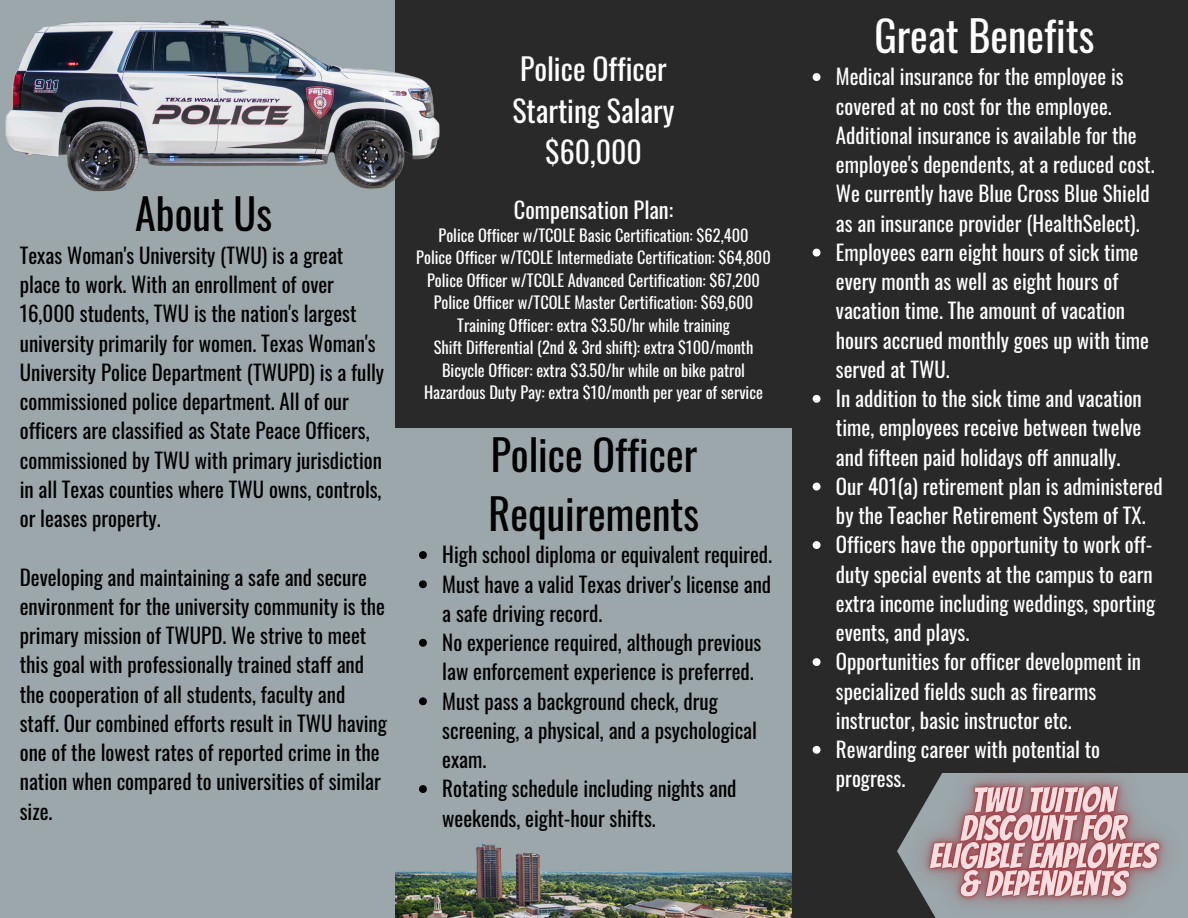
<style>
.page{position:relative;width:1188px;height:918px;background:#9ba7ab}
.page>*{position:absolute;margin:0;border:0;box-sizing:border-box;transform-origin:0 0}
.t1{font:42px/58.5px "Oswald";color:#000}
.t2{font:42px "Oswald";color:#fff}
.t3{font:29.85px/41.7px "Oswald";color:#fff;text-align:center}
.t4{font:22.35px "Oswald";color:#fff}
.t5{font:21px/29.2px "Oswald";color:#000}
.t6{font:21px/29.2px "Oswald";color:#fff}
.t7{font:16.35px "Oswald";color:#fff}
</style>
<div class="page">
<img style="left:396px;top:843px;width:396px;height:75px">
<div style="left:792px;top:0;width:396px;height:918px;background:#292929"></div>
<svg style="left:813px;top:73px;width:8px;height:8px"></svg>
<svg style="left:813px;top:249px;width:8px;height:7px"></svg>
<svg style="left:813px;top:395px;width:8px;height:8px"></svg>
<svg style="left:813px;top:483px;width:8px;height:7px"></svg>
<svg style="left:813px;top:541px;width:8px;height:8px"></svg>
<svg style="left:813px;top:658px;width:8px;height:8px"></svg>
<svg style="left:813px;top:746px;width:8px;height:8px"></svg>
<svg style="left:419px;top:551px;width:8px;height:8px"></svg>
<svg style="left:419px;top:580px;width:8px;height:8px"></svg>
<svg style="left:419px;top:639px;width:8px;height:8px"></svg>
<svg style="left:419px;top:697px;width:8px;height:8px"></svg>
<svg style="left:419px;top:785px;width:8px;height:8px"></svg>
<div style="left:396px;top:0;width:396px;height:428px;background:#292929"></div>
<img style="left:5px;top:0;width:435px;height:208px">
<img style="left:897px;top:773px;width:291px;height:145px">
<p class="t1" style="left:135px;top:183px;width:138px">About Us</p>
<p class="t5" style="left:20px;top:240px;width:366px">Texas Woman's University (TWU) is a great place to work. With an enrollment of over 16,000 students, TWU is the nation's largest university primarily for women. Texas Woman's University Police Department (TWUPD) is a fully commissioned police department. All of our officers are classified as State Peace Officers, commissioned by TWU with primary jurisdiction in all Texas counties where TWU owns, controls, or leases property.</p>
<p class="t5" style="left:20px;top:561px;width:369px">Developing and maintaining a safe and secure environment for the university community is the primary mission of TWUPD. We strive to meet this goal with professionally trained staff and the cooperation of all students, faculty and staff. Our combined efforts result in TWU having one of the lowest rates of reported crime in the nation when compared to universities of similar size.</p>
<p class="t3" style="left:512px;top:47px;width:164px">Police Officer<br>Starting Salary $60,000</p>
<p class="t4" style="left:514px;top:193px;width:161px">Compensation Plan:</p>
<h1 class="t7" style="left:439px;top:222px;width:312px">Police Officer w/TCOLE Basic Certification: $62,400</h1>
<p class="t7" style="left:416px;top:245px;width:356px">Police Officer w/TCOLE Intermediate Certification: $64,800</p>
<p class="t7" style="left:427px;top:267px;width:334px">Police Officer w/TCOLE Advanced Certification: $67,200</p>
<p class="t7" style="left:434px;top:290px;width:321px">Police Officer w/TCOLE Master Certification: $69,600</p>
<p class="t7" style="left:457px;top:312px;width:274px">Training Officer: extra $3.50/hr while training</p>
<p class="t7" style="left:434px;top:335px;width:321px">Shift Differential (2nd &amp; 3rd shift): extra $100/month</p>
<p class="t7" style="left:442px;top:357px;width:305px">Bicycle Officer: extra $3.50/hr while on bike patrol</p>
<p class="t7" style="left:424px;top:380px;width:340px">Hazardous Duty Pay: extra $10/month per year of service</p>
<p class="t1" style="left:489px;top:424px;width:212px">Police Officer<br>Requirements</p>
<p class="t5" style="left:442px;top:539px;width:331px">High school diploma or equivalent required.</p>
<h4 class="t5" style="left:442px;top:569px;width:330px">Must have a valid Texas driver's license and a safe driving record.</h4>
<h4 class="t5" style="left:442px;top:627px;width:321px">No experience required, although previous law enforcement experience is preferred.</h4>
<h1 class="t5" style="left:442px;top:686px;width:316px">Must pass a background check, drug screening, a physical, and a psychological exam.</h1>
<p class="t5" style="left:442px;top:773px;width:296px">Rotating schedule including nights and weekends, eight-hour shifts.</p>
<h3 class="t2" style="left:874px;top:3px;width:222px">Great Benefits</h3>
<p class="t6" style="left:836px;top:61px;width:320px">Medical insurance for the employee is covered at no cost for the employee.<br>Additional insurance is available for the employee's dependents, at a reduced cost.<br>We currently have Blue Cross Blue Shield as an insurance provider (HealthSelect).</p>
<p class="t6" style="left:836px;top:237px;width:315px">Employees earn eight hours of sick time every month as well as eight hours of vacation time. The amount of vacation hours accrued monthly goes up with time served at TWU.</p>
<p class="t6" style="left:836px;top:383px;width:307px;text-align:justify">In addition to the sick time and vacation time, employees receive between twelve and fifteen paid holidays off annually.</p>
<p class="t6" style="left:836px;top:471px;width:328px">Our 401(a) retirement plan is administered by the Teacher Retirement System of TX.</p>
<p class="t6" style="left:836px;top:529px;width:321px">Officers have the opportunity to work off&shy;duty special events at the campus to earn extra income including weddings, sporting events, and plays.</p>
<p class="t6" style="left:836px;top:646px;width:307px">Opportunities for officer development in specialized fields such as firearms instructor, basic instructor etc.</p>
<p class="t6" style="left:836px;top:734px;width:266px">Rewarding career with potential to progress.</p>
</div>
